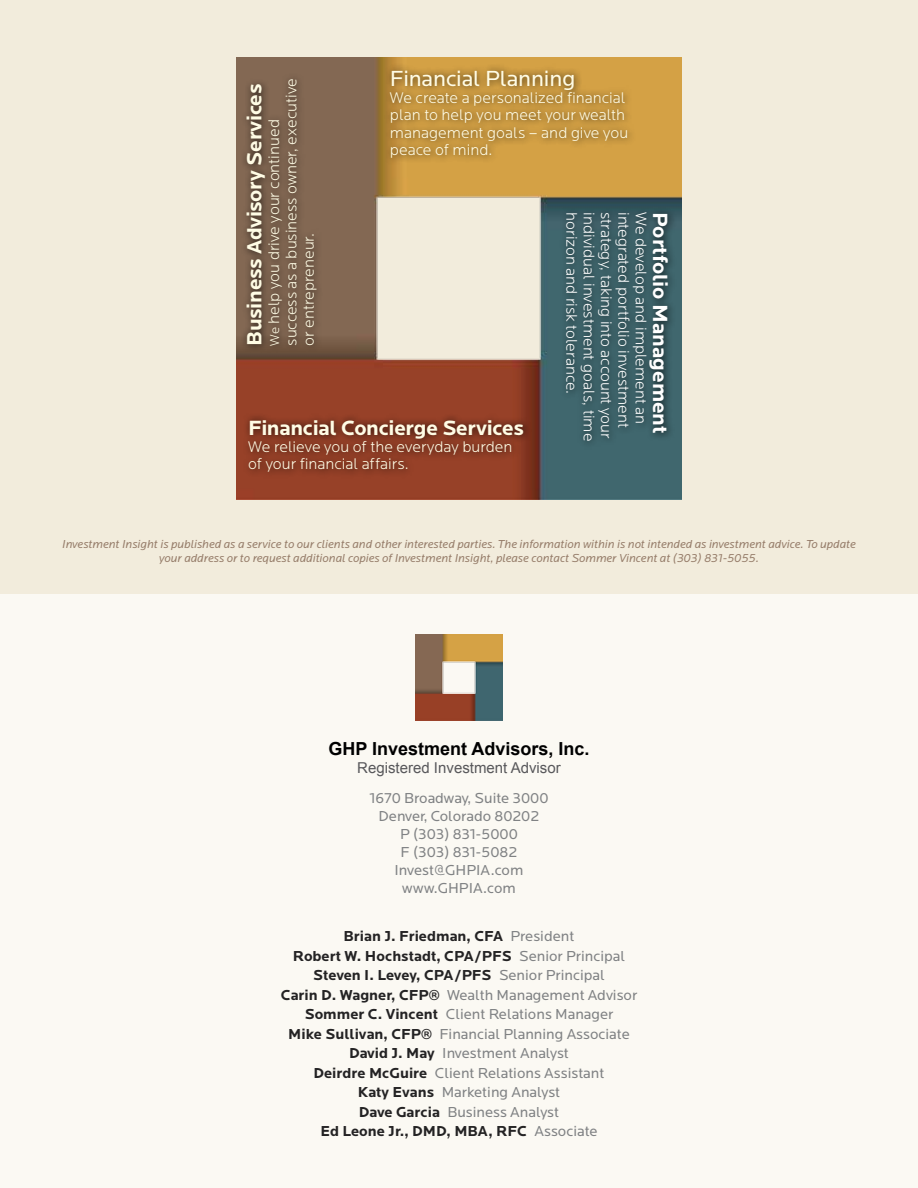
<style>
.page{position:relative;width:918px;height:1188px;background:#fff}
.page>*{position:absolute;margin:0;border:0;box-sizing:border-box;transform-origin:0 0}
.t1{font:22.65px "Locator";letter-spacing:-.01em;color:#fffce5}
.t2{font:700 21.45px "Locator";letter-spacing:-.015em;color:#fffce5}
.t3{font:700 21.45px "Locator";letter-spacing:-.005em;color:#fff}
.t4{font:700 18px "Arial";color:#000}
.t5{font:300 16.05px/17.4px "Locator";color:#fffce5}
.t6{font:300 16.05px "Locator";color:#fff}
.t7{font:15px/19.5px "Locator";color:#808284;text-align:center}
.t8{font:15px "Arial";color:#58585b}
.t9{font:italic 12px/14.4px "Locator";color:#977e6b;text-align:center}
.s1{font-size:13.35px}
.s2{font-weight:700;color:#242324}
</style>
<div class="page">
<div style="left:0;top:594px;width:918px;height:594px;background:#fbf9f3"></div>
<div style="left:0;top:0;width:918px;height:594px;background:#f2ecdc"></div>
<img style="left:416px;top:634px;width:86px;height:87px">
<img style="left:236px;top:57px;width:446px;height:443px">
<div style="left:384px;top:64px;width:252px;height:102px;background:#000;opacity:.75"></div>
<div style="left:559px;top:206px;width:118px;height:243px;background:#000;opacity:.75"></div>
<div style="left:240px;top:72px;width:84px;height:282px;background:#000;opacity:.75"></div>
<div style="left:242px;top:413px;width:290px;height:67px;background:#000;opacity:.75"></div>
<h1 class="t1" style="left:390px;top:66px;width:187px">Financial Planning</h1>
<p class="t5" style="left:390px;top:90px;width:240px">We create a personalized financial plan to help you meet your wealth management goals – and give you peace of mind.</p>
<h2 class="t2" style="left:242px;top:346px;width:263px;rotate:-90deg">Business Advisory Services</h2>
<p class="t5" style="left:266px;top:346px;width:269px;rotate:-90deg"><span class="s1">We</span> help you drive your continued success as a business owner, executive or entrepreneur.</p>
<p class="t6" style="left:580px;top:212px;width:184px;rotate:90deg">horizon and risk tolerance.</p>
<p class="t6" style="left:597px;top:212px;width:231px;rotate:90deg">individual investment goals, time</p>
<p class="t6" style="left:615px;top:212px;width:228px;rotate:90deg">strategy, taking into account your</p>
<p class="t6" style="left:632px;top:212px;width:217px;rotate:90deg">integrated portfolio investment</p>
<p class="t6" style="left:649px;top:212px;width:214px;rotate:90deg">We develop and implement an</p>
<h2 class="t3" style="left:673px;top:212px;width:223px;rotate:90deg">Portfolio Management</h2>
<h2 class="t2" style="left:248px;top:415px;width:277px">Financial Concierge Services</h2>
<p class="t5" style="left:248px;top:438px;width:266px">We relieve you of the everyday burden of your financial affairs.</p>
<p class="t9" style="left:62px;top:537px;width:795px">Investment Insight is published as a service to our clients and other interested parties. The information within is not intended as investment advice. To update your address or to request additional copies of Investment Insight, please contact Sommer Vincent at (303) 831-5055.</p>
<p class="t4" style="left:328px;top:736px;width:263px">GHP Investment Advisors, Inc.</p>
<p class="t8" style="left:357px;top:757px;width:205px">Registered Investment Advisor</p>
<p class="t7" style="left:369px;top:789px;width:181px;line-height:18px">1670 Broadway, Suite 3000<br>Denver, Colorado 80202<br>P (303) 831-5000<br>F (303) 831-5082<br>Invest@GHPIA.com www.GHPIA.com</p>
<p class="t7" style="left:281px;top:927px;width:358px"><span class="s2">Brian J. Friedman, CFA</span> President<br><span class="s2">Robert W. Hochstadt, CPA/PFS</span> Senior Principal <span class="s2">Steven I. Levey, CPA/PFS</span> Senior Principal<br><span class="s2">Carin D. Wagner, CFP®</span> Wealth Management Advisor <span class="s2">Sommer C. Vincent</span> Client Relations Manager<br><span class="s2">Mike Sullivan, CFP®</span> Financial Planning Associate <span class="s2">David J. May</span> Investment Analyst<br><span class="s2">Deirdre McGuire</span> Client Relations Assistant<br><span class="s2">Katy Evans</span> Marketing Analyst<br><span class="s2">Dave Garcia</span> Business Analyst<br><span class="s2">Ed Leone Jr., DMD, MBA, RFC</span> Associate</p>
</div>
